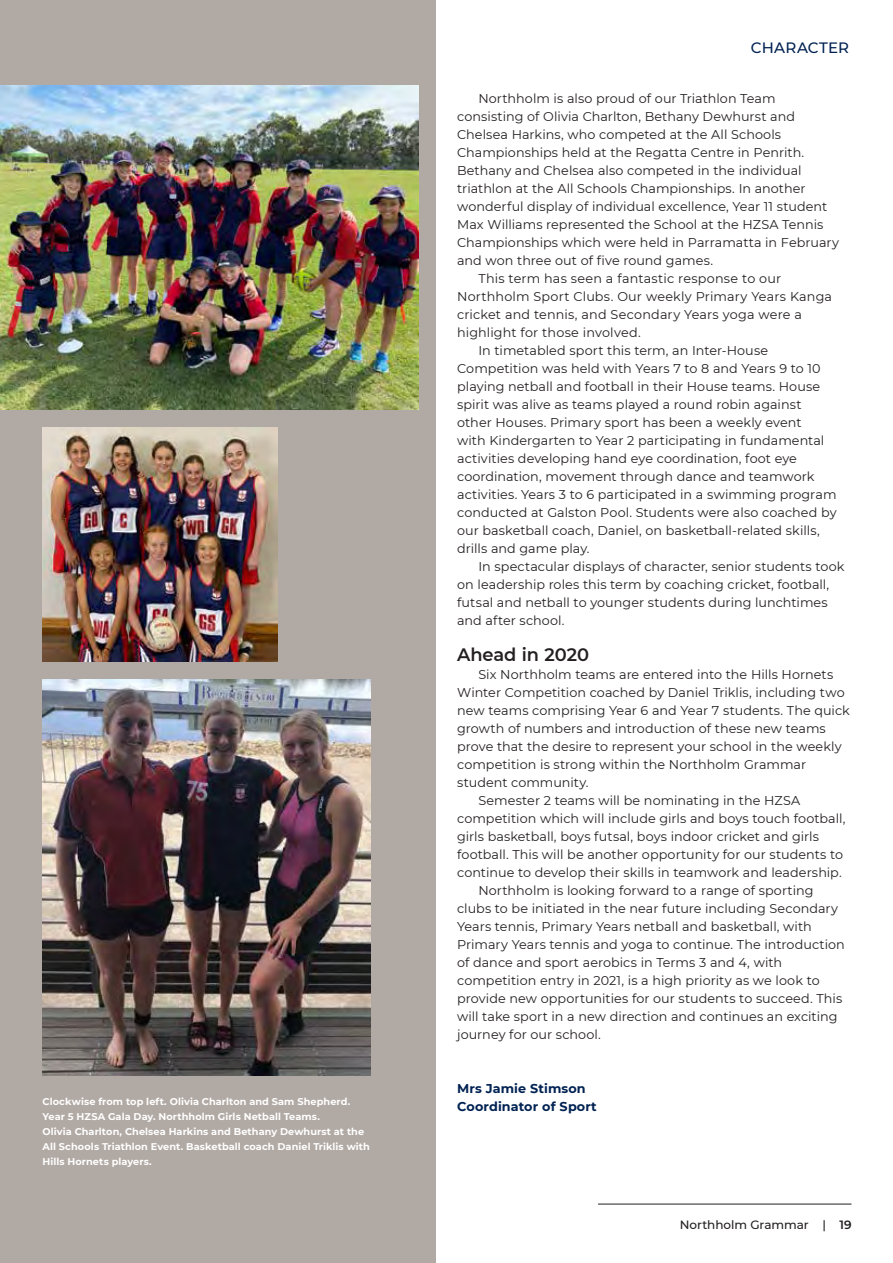
<style>
.page{position:relative;width:893px;height:1263px;background:#fff}
.page>*{position:absolute;margin:0;border:0;box-sizing:border-box;transform-origin:0 0}
.t1{font:600 18px "Montserrat";letter-spacing:-.005em;color:#231f20}
.t2{font:500 15px "Montserrat";letter-spacing:.015em;color:#002252}
.t3{font:12.75px "Montserrat";letter-spacing:.005em;color:#231f20}
.t4{font:700 12.75px/18px "Montserrat";letter-spacing:.01em;color:#002252}
.t5{font:500 12px "Montserrat";letter-spacing:-.005em;color:#231f20}
.t6{font:700 9.75px/15px "Montserrat";letter-spacing:.005em;color:#fff}
.s1{font-weight:600}
</style>
<div class="page">
<div style="left:0;top:0;width:436px;height:1263px;background:#b1a9a4"></div>
<img style="left:43px;top:427px;width:234px;height:234px">
<img style="left:1px;top:85px;width:417px;height:324px">
<img style="left:43px;top:679px;width:327px;height:396px">
<hr style="left:598px;top:1204px;width:253px;height:1px;background:#231f20">
<p class="t6" style="left:43px;top:1093px;width:329px">Clockwise from top left. Olivia Charlton and Sam Shepherd.<br>Year 5 HZSA Gala Day. Northholm Girls Netball Teams.<br>Olivia Charlton, Chelsea Harkins and Bethany Dewhurst at the All Schools Triathlon Event. Basketball coach Daniel Triklis with Hills Hornets players.</p>
<p class="t2" style="left:751px;top:37px;width:100px">CHARACTER</p>
<p class="t3" style="left:478px;top:90px;width:299px">Northholm is also proud of our Triathlon Team</p>
<p class="t3" style="left:457px;top:108px;width:339px">consisting of Olivia Charlton, Bethany Dewhurst and</p>
<p class="t3" style="left:457px;top:126px;width:325px">Chelsea Harkins, who competed at the All Schools</p>
<p class="t3" style="left:457px;top:144px;width:349px">Championships held at the Regatta Centre in Penrith.</p>
<p class="t3" style="left:457px;top:162px;width:346px">Bethany and Chelsea also competed in the individual</p>
<p class="t3" style="left:457px;top:180px;width:350px">triathlon at the All Schools Championships. In another</p>
<p class="t3" style="left:457px;top:198px;width:372px">wonderful display of individual excellence, Year 11 student</p>
<p class="t3" style="left:457px;top:216px;width:368px">Max Williams represented the School at the HZSA Tennis</p>
<p class="t3" style="left:457px;top:234px;width:384px">Championships which were held in Parramatta in February</p>
<p class="t3" style="left:457px;top:252px;width:257px">and won three out of five round games.</p>
<p class="t3" style="left:478px;top:270px;width:304px">This term has seen a fantastic response to our</p>
<p class="t3" style="left:457px;top:288px;width:376px">Northholm Sport Clubs. Our weekly Primary Years Kanga</p>
<p class="t3" style="left:457px;top:306px;width:346px">cricket and tennis, and Secondary Years yoga were a</p>
<p class="t3" style="left:457px;top:324px;width:185px">highlight for those involved.</p>
<p class="t3" style="left:478px;top:342px;width:291px">In timetabled sport this term, an Inter-House</p>
<p class="t3" style="left:457px;top:360px;width:365px">Competition was held with Years 7 to 8 and Years 9 to 10</p>
<p class="t3" style="left:457px;top:378px;width:365px">playing netball and football in their House teams. House</p>
<p class="t3" style="left:457px;top:396px;width:346px">spirit was alive as teams played a round robin against</p>
<p class="t3" style="left:457px;top:414px;width:346px">other Houses. Primary sport has been a weekly event</p>
<p class="t3" style="left:457px;top:432px;width:369px">with Kindergarten to Year 2 participating in fundamental</p>
<p class="t3" style="left:457px;top:450px;width:341px">activities developing hand eye coordination, foot eye</p>
<p class="t3" style="left:457px;top:468px;width:359px">coordination, movement through dance and teamwork</p>
<p class="t3" style="left:457px;top:486px;width:381px">activities. Years 3 to 6 participated in a swimming program</p>
<p class="t3" style="left:457px;top:504px;width:381px">conducted at Galston Pool. Students were also coached by</p>
<p class="t3" style="left:457px;top:522px;width:364px">our basketball coach, Daniel, on basketball-related skills,</p>
<p class="t3" style="left:457px;top:540px;width:134px">drills and game play.</p>
<p class="t3" style="left:478px;top:558px;width:368px">In spectacular displays of character, senior students took</p>
<p class="t3" style="left:457px;top:576px;width:374px">on leadership roles this term by coaching cricket, football,</p>
<p class="t3" style="left:457px;top:594px;width:372px">futsal and netball to younger students during lunchtimes</p>
<p class="t3" style="left:457px;top:612px;width:109px">and after school.</p>
<h1 class="t1" style="left:457px;top:642px;width:133px">Ahead in 2020</h1>
<p class="t3" style="left:478px;top:666px;width:356px">Six Northholm teams are entered into the Hills Hornets</p>
<p class="t3" style="left:457px;top:684px;width:389px">Winter Competition coached by Daniel Triklis, including two</p>
<p class="t3" style="left:457px;top:702px;width:394px">new teams comprising Year 6 and Year 7 students. The quick</p>
<p class="t3" style="left:457px;top:720px;width:370px">growth of numbers and introduction of these new teams</p>
<p class="t3" style="left:457px;top:738px;width:386px">prove that the desire to represent your school in the weekly</p>
<p class="t3" style="left:457px;top:756px;width:351px">competition is strong within the Northholm Grammar</p>
<p class="t3" style="left:457px;top:774px;width:133px">student community.</p>
<p class="t3" style="left:478px;top:792px;width:323px">Semester 2 teams will be nominating in the HZSA</p>
<p class="t3" style="left:457px;top:810px;width:390px">competition which will include girls and boys touch football,</p>
<p class="t3" style="left:457px;top:828px;width:363px">girls basketball, boys futsal, boys indoor cricket and girls</p>
<p class="t3" style="left:457px;top:846px;width:388px">football. This will be another opportunity for our students to</p>
<p class="t3" style="left:457px;top:864px;width:386px">continue to develop their skills in teamwork and leadership.</p>
<p class="t3" style="left:478px;top:882px;width:337px">Northholm is looking forward to a range of sporting</p>
<p class="t3" style="left:457px;top:900px;width:383px">clubs to be initiated in the near future including Secondary</p>
<p class="t3" style="left:457px;top:918px;width:356px">Years tennis, Primary Years netball and basketball, with</p>
<p class="t3" style="left:457px;top:936px;width:389px">Primary Years tennis and yoga to continue. The introduction</p>
<p class="t3" style="left:457px;top:954px;width:327px">of dance and sport aerobics in Terms 3 and 4, with</p>
<p class="t3" style="left:457px;top:972px;width:364px">competition entry in 2021, is a high priority as we look to</p>
<p class="t3" style="left:457px;top:990px;width:387px">provide new opportunities for our students to succeed. This</p>
<p class="t3" style="left:457px;top:1008px;width:382px">will take sport in a new direction and continues an exciting</p>
<p class="t3" style="left:457px;top:1026px;width:145px">journey for our school.</p>
<p class="t4" style="left:457px;top:1079px;width:141px">Mrs Jamie Stimson<br>Coordinator of Sport</p>
<p class="t5" style="left:680px;top:1216px;width:173px">Northholm Grammar | <span class="s1">19</span></p>
</div>
